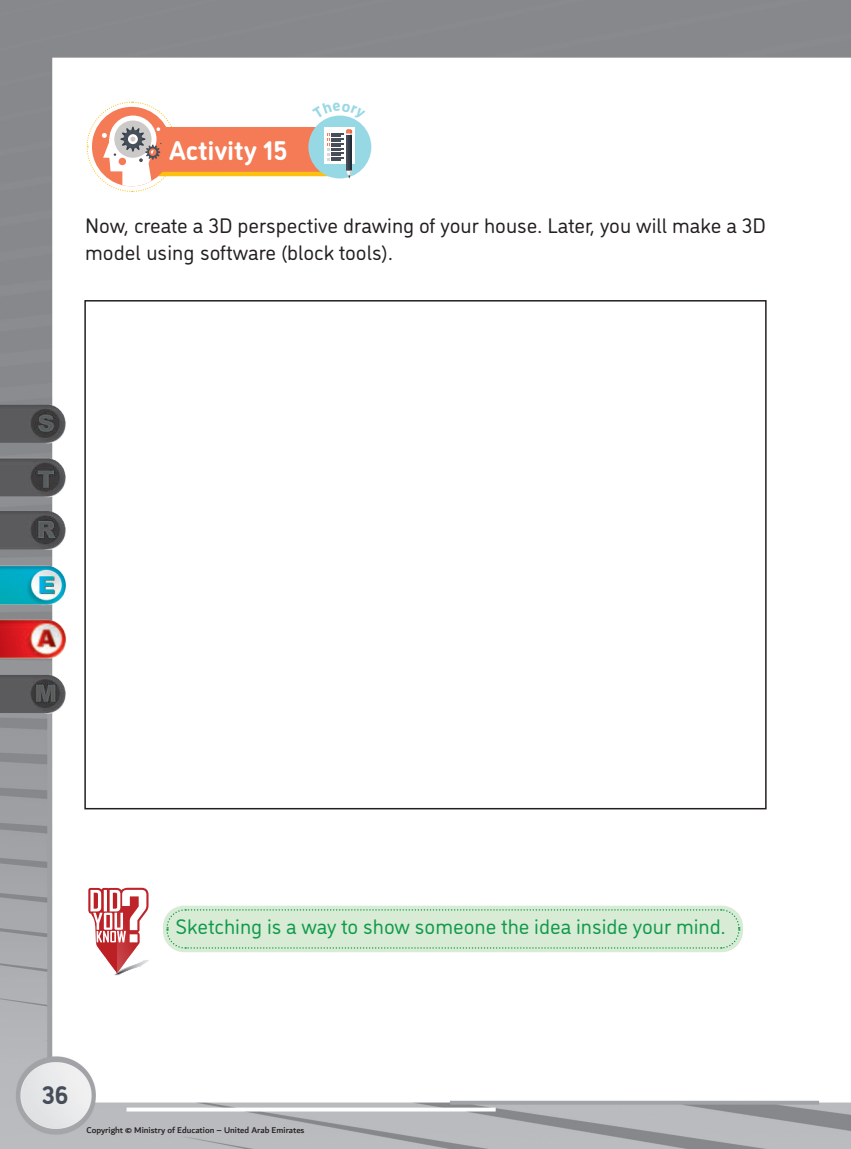
<style>
.page{position:relative;width:851px;height:1149px;background:#fff}
.page>*{position:absolute;margin:0;border:0;box-sizing:border-box;transform-origin:0 0}
.t1{font:700 27px "DI Nosaur";color:#fff}
.t2{font:700 25.5px "DI Nosaur";color:#464f59}
.t3{font:21px/27px "DI Nosaur";color:#231f20}
.t4{font:21px "DI Nosaur";color:#0f9a4b}
.t5{font:500 9px "Dubai";color:#231f20}
.s1{font-size:7.65px;color:#000}
</style>
<div class="page">
<img style="left:0;top:0;width:851px;height:1148px">
<img style="left:0;top:404px;width:84px;height:313px">
<div style="left:308px;top:115px;width:63px;height:63px;background:#97d8e5;border-radius:50%"></div>
<div style="left:98px;top:897px;width:659px;height:78px;background:#fff"></div>
<svg style="left:85px;top:886px;width:65px;height:89px"></svg>
<div style="left:163px;top:905px;width:580px;height:46px;background:#d8ebd4;border-radius:21px"></div>
<svg style="left:165px;top:908px;width:575px;height:41px"></svg>
<div style="left:84px;top:300px;width:682px;height:509px;border:2px solid #231f20"></div>
<svg style="left:86px;top:101px;width:280px;height:91px"></svg>
<p class="t1" style="left:169px;top:141px;width:120px">Activity 15</p>
<p class="t3" style="left:85px;top:214px;width:682px">Now, create a 3D perspective drawing of your house. Later, you will make a 3D model using software (block tools).</p>
<p class="t4" style="left:176px;top:919px;width:551px">Sketching is a way to show someone the idea inside your mind.</p>
<p class="t2" style="left:42px;top:1085px;width:28px">36</p>
<p class="t5" style="left:86px;top:1126px;width:219px">Copyright <span class="s1">©</span> Ministry of Education – United Arab Emirates</p>
</div>
